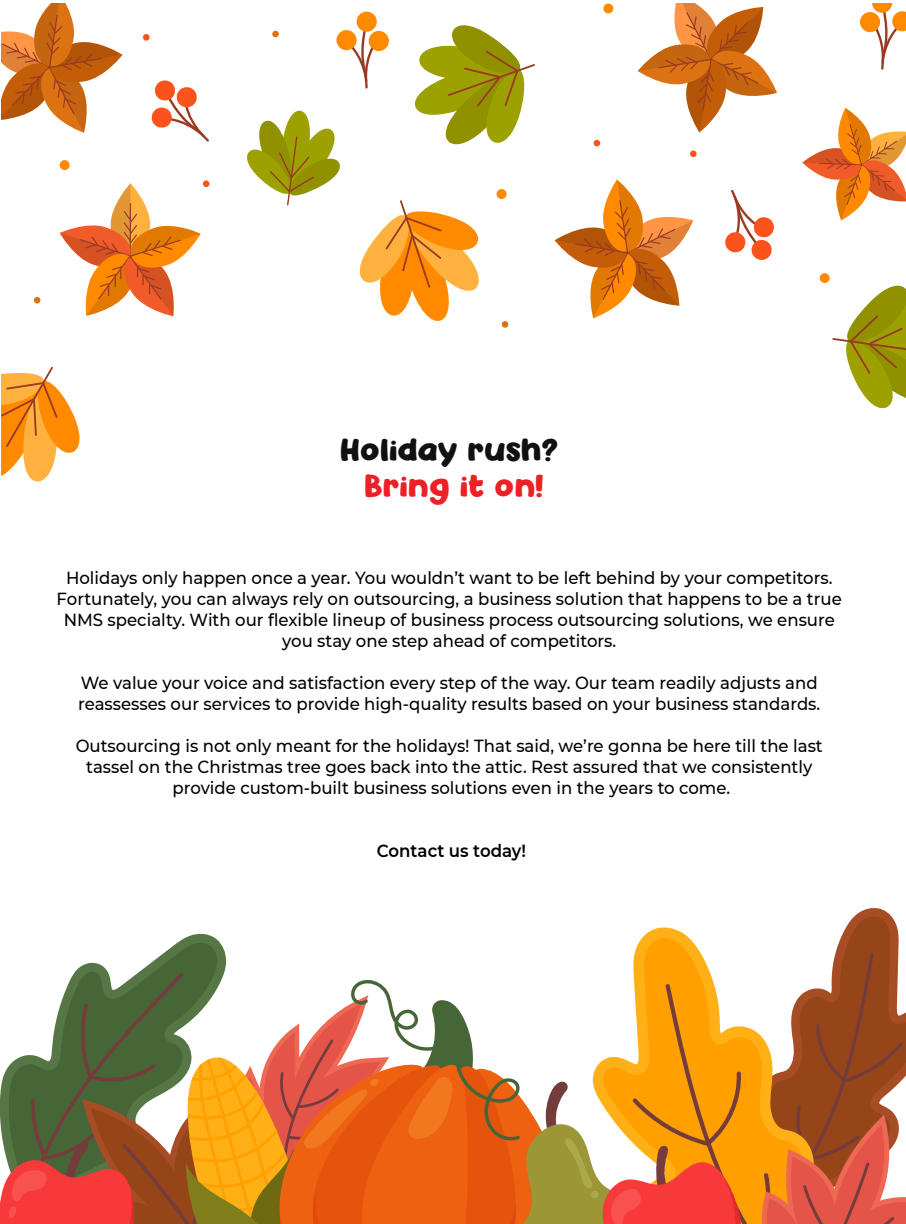
<style>
.page{position:relative;width:906px;height:1224px;background:#fff}
.page>*{position:absolute;margin:0;border:0;box-sizing:border-box;transform-origin:0 0}
.t1{font:30px "Happy School";color:#111;scale:1.1 1}
.t2{font:30px "Happy School";color:#ed2026;scale:1.1 1}
.t3{font:500 17.5px/21px "Montserrat";color:#000;text-align:center;scale:.94 1}
.t4{font:600 17.5px "Montserrat";color:#000;scale:.94 1}
</style>
<div class="page">
<svg style="left:0;top:908px;width:904px;height:316px"></svg>
<svg style="left:151px;top:80px;width:58px;height:62px"></svg>
<svg style="left:725px;top:190px;width:49px;height:70px"></svg>
<svg style="left:860px;top:3px;width:44px;height:67px"></svg>
<svg style="left:336px;top:11px;width:53px;height:78px"></svg>
<svg style="left:60px;top:183px;width:141px;height:133px"></svg>
<svg style="left:802px;top:108px;width:102px;height:112px"></svg>
<svg style="left:415px;top:25px;width:120px;height:120px"></svg>
<svg style="left:247px;top:110px;width:93px;height:95px"></svg>
<svg style="left:2px;top:367px;width:78px;height:115px"></svg>
<svg style="left:2px;top:3px;width:120px;height:130px"></svg>
<svg style="left:554px;top:179px;width:138px;height:139px"></svg>
<div style="left:496px;top:189px;width:10px;height:10px;background:#ff8a00;border-radius:50%"></div>
<div style="left:60px;top:160px;width:10px;height:10px;background:#ff8a00;border-radius:50%"></div>
<div style="left:603px;top:4px;width:10px;height:9px;background:#ff8a00;border-radius:50%"></div>
<div style="left:819px;top:273px;width:10px;height:10px;background:#ff8a00;border-radius:50%"></div>
<div style="left:272px;top:31px;width:7px;height:6px;background:#dd7212;border-radius:50%"></div>
<svg style="left:34px;top:297px;width:6px;height:6px"></svg>
<div style="left:501px;top:321px;width:7px;height:7px;background:#dd7212;border-radius:50%"></div>
<svg style="left:689px;top:151px;width:7px;height:6px"></svg>
<div style="left:593px;top:140px;width:7px;height:6px;background:#fc531d;border-radius:50%"></div>
<div style="left:203px;top:180px;width:6px;height:7px;background:#fc531d;border-radius:50%"></div>
<div style="left:143px;top:34px;width:6px;height:7px;background:#fc531d;border-radius:50%"></div>
<svg style="left:832px;top:285px;width:72px;height:124px"></svg>
<svg style="left:359px;top:200px;width:120px;height:121px"></svg>
<svg style="left:638px;top:3px;width:138px;height:129px"></svg>
<h1 class="t1" style="left:340px;top:436px;width:199px">Holiday rush?</h1>
<h1 class="t2" style="left:364px;top:472px;width:164px">Bring it on!</h1>
<p class="t3" style="left:57px;top:567px;width:836px">Holidays only happen once a year. You wouldn’t want to be left behind by your competitors.<br>Fortunately, you can always rely on outsourcing, a business solution that happens to be a true NMS specialty. With our flexible lineup of business process outsourcing solutions, we ensure you stay one step ahead of competitors.</p>
<p class="t3" style="left:78px;top:672px;width:790px;text-align:left">We value your voice and satisfaction every step of the way. Our team readily adjusts and reassesses our services to provide high-quality results based on your business standards.</p>
<p class="t3" style="left:76px;top:735px;width:795px">Outsourcing is not only meant for the holidays! That said, we’re gonna be here till the last tassel on the Christmas tree goes back into the attic. Rest assured that we consistently provide custom-built business solutions even in the years to come.</p>
<p class="t4" style="left:376px;top:838px;width:160px">Contact us today!</p>
</div>
